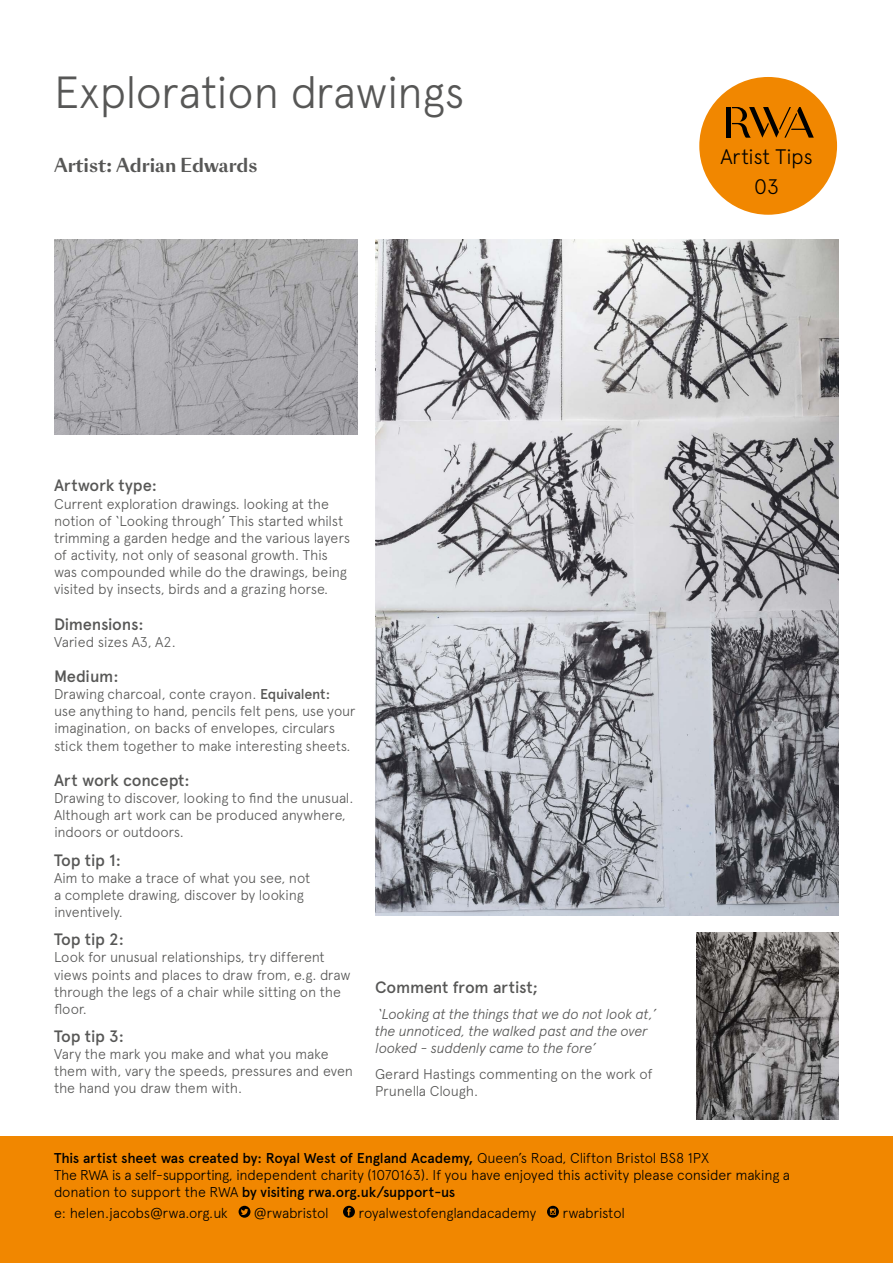
<style>
.page{position:relative;width:893px;height:1263px;background:#fff}
.page>*{position:absolute;margin:0;border:0;box-sizing:border-box;transform-origin:0 0}
.t1{font:300 45px "Apercu";letter-spacing:-.015em;color:#575756}
.t2{font:300 21px "Apercu";letter-spacing:-.015em;color:#000}
.Intro_text{font:700 18px "Sang Bleu Sans";color:#575756}
.Intro_text-2{font:500 16.5px "Apercu";letter-spacing:-.015em;color:#575756}
.exhibtion_text_no_ru{font:500 16.5px "Apercu";letter-spacing:-.015em;color:#575756}
.exhibtion_text_no_ru-2{font:300 14.25px/17.1px "Apercu";letter-spacing:-.015em;color:#575756}
.t3{font:300 14.25px/17.1px "Apercu";letter-spacing:-.015em;color:#000}
.exhibtion_text_no_ru-3{font:italic 300 14.25px/17.1px "Apercu";letter-spacing:-.015em;color:#575756}
.s1{font-weight:500}
</style>
<div class="page">
<img style="left:375px;top:240px;width:464px;height:676px">
<img style="left:54px;top:240px;width:303px;height:194px">
<div style="left:699px;top:77px;width:138px;height:138px;background:#f18700;border-radius:50%"></div>
<hr style="left:726px;top:107px;width:4px;height:31px;background:#000">
<svg style="left:732px;top:107px;width:82px;height:31px"></svg>
<div style="left:0;top:1137px;width:893px;height:126px;background:#f18700"></div>
<svg style="left:239px;top:1206px;width:11px;height:12px"></svg>
<svg style="left:343px;top:1206px;width:12px;height:12px"></svg>
<svg style="left:547px;top:1206px;width:12px;height:12px"></svg>
<img style="left:696px;top:933px;width:143px;height:187px">
<p class="t1" style="left:54px;top:65px;width:412px">Exploration drawings</p>
<p class="Intro_text" style="left:54px;top:153px;width:205px">Artist: Adrian Edwards</p>
<p class="t2" style="left:720px;top:144px;width:94px">Artist Tips</p>
<p class="t2" style="left:754px;top:174px;width:26px">03</p>
<p class="Intro_text-2" style="left:54px;top:476px;width:105px">Artwork type:</p>
<p class="exhibtion_text_no_ru-2" style="left:54px;top:495px;width:298px">Current exploration drawings. looking at the notion of ‘Looking through’ This started whilst trimming a garden hedge and the various layers of activity, not only of seasonal growth. This was compounded while do the drawings, being visited by insects, birds and a grazing horse.</p>
<p class="Intro_text-2" style="left:54px;top:614px;width:91px">Dimensions:</p>
<p class="exhibtion_text_no_ru-2" style="left:54px;top:633px;width:123px">Varied sizes A3, A2.</p>
<p class="Intro_text-2" style="left:54px;top:666px;width:66px">Medium:</p>
<p class="exhibtion_text_no_ru-2" style="left:54px;top:686px;width:303px">Drawing charcoal, conte crayon. <span class="s1">Equivalent: </span>use anything to hand, pencils felt pens, use your imagination, on backs of envelopes, circulars stick them together to make interesting sheets.</p>
<p class="Intro_text-2" style="left:54px;top:770px;width:137px">Art work concept:</p>
<p class="exhibtion_text_no_ru-2" style="left:54px;top:789px;width:301px">Drawing to discover, looking to find the unusual.<br>Although art work can be produced anywhere, indoors or outdoors.</p>
<p class="exhibtion_text_no_ru" style="left:54px;top:850px;width:69px">Top tip 1:</p>
<p class="exhibtion_text_no_ru-2" style="left:54px;top:869px;width:258px">Aim to make a trace of what you see, not a complete drawing, discover by looking inventively.</p>
<p class="exhibtion_text_no_ru" style="left:54px;top:930px;width:71px">Top tip 2:</p>
<p class="exhibtion_text_no_ru-2" style="left:54px;top:949px;width:298px">Look for unusual relationships, try different views points and places to draw from, e.g. draw through the legs of a chair while sitting on the floor.</p>
<p class="exhibtion_text_no_ru" style="left:54px;top:1026px;width:72px">Top tip 3:</p>
<p class="exhibtion_text_no_ru-2" style="left:54px;top:1045px;width:301px">Vary the mark you make and what you make them with, vary the speeds, pressures and even the hand you draw them with.</p>
<p class="exhibtion_text_no_ru" style="left:375px;top:977px;width:164px">Comment from artist;</p>
<p class="exhibtion_text_no_ru-3" style="left:375px;top:1005px;width:282px">‘Looking at the things that we do not look at,’ the unnoticed, the walked past and the over looked - suddenly came to the fore’</p>
<p class="exhibtion_text_no_ru-2" style="left:375px;top:1065px;width:279px">Gerard Hastings commenting on the work of<br>Prunella Clough.</p>
<p class="t3" style="left:54px;top:1149px;width:738px"><span class="s1">This artist sheet was created by: Royal West of England Academy,</span> Queen’s Road, Clifton Bristol BS8 1PX<br>The RWA is a self-supporting, independent charity (1070163). If you have enjoyed this activity please consider making a donation to support the RWA <span class="s1">by visiting rwa.org.uk/support-us</span></p>
<p class="t3" style="left:54px;top:1204px;width:175px">e: helen.jacobs@rwa.org.uk</p>
<p class="t3" style="left:254px;top:1204px;width:76px">@rwabristol</p>
<p class="t3" style="left:358px;top:1204px;width:179px">royalwestofenglandacademy</p>
<p class="t3" style="left:562px;top:1204px;width:64px">rwabristol</p>
</div>
